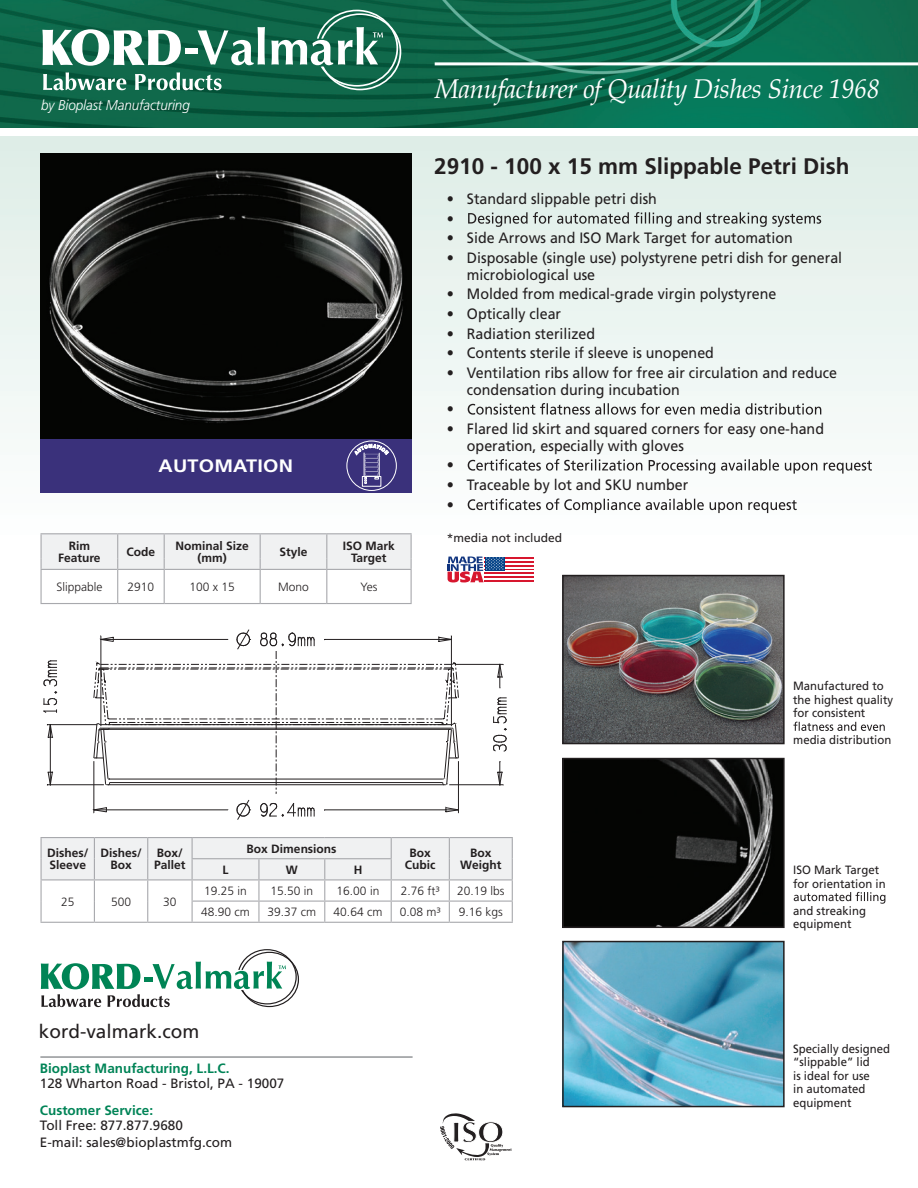
<style>
.page{position:relative;width:918px;height:1188px;background:#fff}
.page>*{position:absolute;margin:0;border:0;box-sizing:border-box;transform-origin:0 0}
.t1{font:italic 27px "Palatino LT Std";letter-spacing:-.01em;color:#fff;scale:.95 1}
.t2{font:700 22.5px "Frutiger LT Std";color:#231f20}
.t3{font:19.05px "Frutiger LT Std";color:#231f20}
.t4{font:700 18px "Frutiger LT Std";letter-spacing:.01em;color:#fff;scale:1.1 1}
.t5{font:15px/16.5px "Frutiger LT Std";color:#231f20;scale:.95 1}
.t6{font:italic 300 14.25px "Frutiger LT Std";letter-spacing:-.01em;color:#fff;scale:.95 1}
.t7{font:13.5px/16.5px "Frutiger LT Std";color:#231f20}
.t8{font:700 13.5px "Frutiger LT Std";color:#008457}
.t9{font:12px/13.5px "Frutiger LT Std";color:#231f20;scale:.95 1}
.t10{font:700 12px/12px "Frutiger LT Std";color:#231f20;text-align:center}
.t11{font:300 12px "Frutiger LT Std";color:#231f20}
.t12{font:12px "Frutiger LT Std";color:#231f20}
</style>
<div class="page">
<div style="left:0;top:136px;width:918px;height:408px;background:linear-gradient(to bottom,#deede6,#fefefe)"></div>
<hr style="left:40px;top:837px;width:54px;height:1px;background:#a8a9ad">
<hr style="left:40px;top:838px;width:2px;height:21px;background:#a8a9ad">
<hr style="left:94px;top:837px;width:54px;height:1px;background:#a8a9ad">
<hr style="left:148px;top:837px;width:44px;height:1px;background:#a8a9ad">
<hr style="left:40px;top:859px;width:2px;height:20px;background:#a8a9ad">
<hr style="left:192px;top:837px;width:67px;height:1px;background:#a8a9ad">
<hr style="left:259px;top:837px;width:66px;height:1px;background:#a8a9ad">
<hr style="left:325px;top:837px;width:66px;height:1px;background:#a8a9ad">
<hr style="left:391px;top:837px;width:58px;height:1px;background:#a8a9ad">
<hr style="left:449px;top:837px;width:64px;height:1px;background:#a8a9ad">
<hr style="left:40px;top:879px;width:54px;height:1px;background:#a8a9ad">
<hr style="left:40px;top:880px;width:2px;height:21px;background:#a8a9ad">
<hr style="left:40px;top:901px;width:2px;height:21px;background:#a8a9ad">
<hr style="left:40px;top:922px;width:54px;height:1px;background:#a8a9ad">
<hr style="left:94px;top:922px;width:54px;height:1px;background:#a8a9ad">
<hr style="left:148px;top:922px;width:44px;height:1px;background:#a8a9ad">
<svg style="left:41px;top:838px;width:472px;height:84px"></svg>
<hr style="left:192px;top:922px;width:67px;height:1px;background:#a8a9ad">
<hr style="left:259px;top:922px;width:66px;height:1px;background:#a8a9ad">
<hr style="left:325px;top:922px;width:66px;height:1px;background:#a8a9ad">
<hr style="left:391px;top:922px;width:58px;height:1px;background:#a8a9ad">
<hr style="left:449px;top:922px;width:64px;height:1px;background:#a8a9ad">
<img style="left:40px;top:153px;width:372px;height:286px">
<hr style="left:40px;top:533px;width:78px;height:1px;background:#a8a9ad">
<hr style="left:118px;top:533px;width:46px;height:1px;background:#a8a9ad">
<hr style="left:164px;top:533px;width:96px;height:1px;background:#a8a9ad">
<hr style="left:260px;top:533px;width:67px;height:1px;background:#a8a9ad">
<hr style="left:327px;top:533px;width:85px;height:1px;background:#a8a9ad">
<svg style="left:40px;top:534px;width:372px;height:69px"></svg>
<hr style="left:40px;top:603px;width:78px;height:1px;background:#a8a9ad">
<hr style="left:118px;top:603px;width:46px;height:1px;background:#a8a9ad">
<hr style="left:164px;top:603px;width:96px;height:1px;background:#a8a9ad">
<hr style="left:260px;top:603px;width:67px;height:1px;background:#a8a9ad">
<hr style="left:327px;top:603px;width:85px;height:1px;background:#a8a9ad">
<img style="left:565px;top:578px;width:217px;height:163px">
<div style="left:562px;top:575px;width:223px;height:169px;border:2px solid #231f20"></div>
<img style="left:565px;top:761px;width:217px;height:164px">
<div style="left:562px;top:758px;width:223px;height:170px;border:2px solid #231f20"></div>
<svg style="left:43px;top:629px;width:464px;height:191px"></svg>
<img style="left:565px;top:944px;width:217px;height:160px">
<div style="left:562px;top:941px;width:223px;height:166px;border:2px solid #231f20"></div>
<div style="left:40px;top:439px;width:372px;height:54px;background:#3a317b"></div>
<hr style="left:485px;top:557px;width:49px;height:2px;background:#d7162e">
<hr style="left:485px;top:561px;width:49px;height:2px;background:#d7162e">
<hr style="left:485px;top:565px;width:49px;height:2px;background:#d7162e">
<hr style="left:485px;top:569px;width:49px;height:1px;background:#d7162e">
<hr style="left:485px;top:572px;width:49px;height:2px;background:#d7162e">
<hr style="left:485px;top:576px;width:49px;height:2px;background:#d7162e">
<hr style="left:485px;top:580px;width:49px;height:2px;background:#d7162e">
<div style="left:485px;top:557px;width:20px;height:13px;background:#014086"></div>
<svg style="left:448px;top:557px;width:56px;height:25px"></svg>
<svg style="left:468px;top:212px;width:353px;height:15px;background:#bac3c0"></svg>
<svg style="left:468px;top:403px;width:353px;height:12px"></svg>
<svg style="left:468px;top:459px;width:404px;height:15px"></svg>
<svg style="left:468px;top:499px;width:329px;height:14px"></svg>
<svg style="left:793px;top:722px;width:92px;height:9px"></svg>
<svg style="left:794px;top:892px;width:91px;height:12px"></svg>
<div style="left:346px;top:440px;width:51px;height:51px;border:1px solid #fff;border-radius:50%"></div>
<div style="left:362px;top:476px;width:19px;height:11px;border:1px solid #fff"></div>
<hr style="left:40px;top:1056px;width:373px;height:2px;background:#939598">
<svg style="left:41px;top:949px;width:258px;height:58px"></svg>
<img style="left:0;top:0;width:918px;height:128px">
<hr style="left:435px;top:62px;width:483px;height:3px;background:#fff">
<svg style="left:440px;top:1113px;width:72px;height:47px"></svg>
<svg style="left:43px;top:72px;width:83px;height:18px"></svg>
<svg style="left:135px;top:72px;width:87px;height:18px"></svg>
<svg style="left:42px;top:29px;width:139px;height:37px"></svg>
<div style="left:186px;top:49px;width:12px;height:5px;background:#fff"></div>
<svg style="left:198px;top:27px;width:67px;height:38px"></svg>
<svg style="left:271px;top:10px;width:130px;height:80px"></svg>
<svg style="left:354px;top:443px;width:35px;height:41px"></svg>
<p class="t6" style="left:41px;top:97px;width:158px">by Bioplast Manufacturing</p>
<p class="t4" style="left:159px;top:456px;width:124px">AUTOMATION</p>
<p class="t10" style="left:58px;top:540px;width:44px">Rim<br>Feature</p>
<p class="t10" style="left:127px;top:546px;width:30px">Code</p>
<p class="t10" style="left:176px;top:540px;width:75px">Nominal Size (mm)</p>
<p class="t10" style="left:279px;top:546px;width:30px">Style</p>
<p class="t10" style="left:343px;top:540px;width:54px">ISO Mark<br>Target</p>
<p class="t11" style="left:56px;top:580px;width:48px">Slippable</p>
<p class="t11" style="left:128px;top:580px;width:28px">2910</p>
<p class="t11" style="left:190px;top:580px;width:47px">100 x 15</p>
<p class="t11" style="left:278px;top:580px;width:32px">Mono</p>
<p class="t11" style="left:361px;top:580px;width:18px">Yes</p>
<h1 class="t1" style="left:435px;top:73px;width:470px">Manufacturer of Quality Dishes Since 1968</h1>
<h2 class="t2" style="left:434px;top:153px;width:417px">2910 - 100 x 15 mm Slippable Petri Dish</h2>
<p class="t5" style="left:447px;top:189px;width:223px;line-height:19.8px">• Standard slippable petri dish •</p>
<p class="t5" style="left:447px;top:230px;width:366px">• Side Arrows and ISO Mark Target for automation</p>
<p class="t5" style="left:467px;top:250px;width:397px;text-indent:-20px">• Disposable (single use) polystyrene petri dish for general microbiological use</p>
<p class="t5" style="left:447px;top:286px;width:349px">• Molded from medical-grade virgin polystyrene</p>
<p class="t5" style="left:447px;top:306px;width:122px">• Optically clear</p>
<p class="t5" style="left:447px;top:325px;width:158px">• Radiation sterilized</p>
<p class="t5" style="left:447px;top:345px;width:283px">• Contents sterile if sleeve is unopened</p>
<p class="t5" style="left:467px;top:365px;width:391px;text-indent:-20px">• Ventilation ribs allow for free air circulation and reduce condensation during incubation</p>
<p class="t5" style="left:447px;top:401px;width:9px">•</p>
<p class="t5" style="left:467px;top:421px;width:377px;text-indent:-20px">• Flared lid skirt and squared corners for easy one-hand operation, especially with gloves</p>
<p class="t5" style="left:447px;top:457px;width:9px">•</p>
<p class="t5" style="left:447px;top:475px;width:256px;line-height:19.8px">• Traceable by lot and SKU number •</p>
<p class="t12" style="left:447px;top:531px;width:117px">*media not included</p>
<p class="t9" style="left:793px;top:679px;width:107px">Manufactured to the highest quality for consistent</p>
<p class="t9" style="left:793px;top:733px;width:105px">media distribution</p>
<p class="t10" style="left:47px;top:847px;width:43px;text-align:left">Dishes/<br>Sleeve</p>
<p class="t10" style="left:100px;top:847px;width:43px">Dishes/<br>Box</p>
<p class="t10" style="left:154px;top:847px;width:33px;text-align:left">Box/<br>Pallet</p>
<p class="t11" style="left:61px;top:895px;width:15px">25</p>
<p class="t11" style="left:111px;top:895px;width:22px">500</p>
<p class="t11" style="left:163px;top:895px;width:15px">30</p>
<p class="t10" style="left:247px;top:843px;width:91px">Box Dimensions</p>
<p class="t10" style="left:223px;top:864px;width:7px">L</p>
<p class="t10" style="left:286px;top:864px;width:13px">W</p>
<p class="t10" style="left:354px;top:864px;width:10px">H</p>
<p class="t10" style="left:405px;top:847px;width:32px">Box<br>Cubic</p>
<p class="t10" style="left:460px;top:847px;width:43px">Box<br>Weight</p>
<p class="t11" style="left:204px;top:884px;width:44px">19.25 in</p>
<p class="t11" style="left:270px;top:884px;width:44px">15.50 in</p>
<p class="t11" style="left:337px;top:884px;width:44px">16.00 in</p>
<p class="t11" style="left:401px;top:884px;width:41px">2.76 ft³</p>
<p class="t11" style="left:457px;top:884px;width:49px">20.19 lbs</p>
<p class="t11" style="left:201px;top:905px;width:50px">48.90 cm</p>
<p class="t11" style="left:268px;top:905px;width:50px">39.37 cm</p>
<p class="t11" style="left:334px;top:905px;width:50px">40.64 cm</p>
<p class="t11" style="left:400px;top:905px;width:43px">0.08 m³</p>
<p class="t11" style="left:459px;top:905px;width:46px">9.16 kgs</p>
<p class="t3" style="left:39px;top:1020px;width:162px">kord-valmark.com</p>
<p class="t8" style="left:40px;top:1061px;width:191px">Bioplast Manufacturing, L.L.C.</p>
<p class="t7" style="left:40px;top:1075px;width:246px">128 Wharton Road - Bristol, PA - 19007</p>
<p class="t8" style="left:40px;top:1103px;width:115px">Customer Service:</p>
<p class="t7" style="left:40px;top:1117px;width:194px">Toll Free: 877.877.9680<br>E-mail: sales@bioplastmfg.com</p>
<p class="t9" style="left:793px;top:863px;width:99px">ISO Mark Target for orientation in</p>
<p class="t9" style="left:793px;top:904px;width:78px">and streaking equipment</p>
<p class="t9" style="left:793px;top:1042px;width:104px">Specially designed “slippable” lid<br>is ideal for use<br>in automated equipment</p>
</div>
